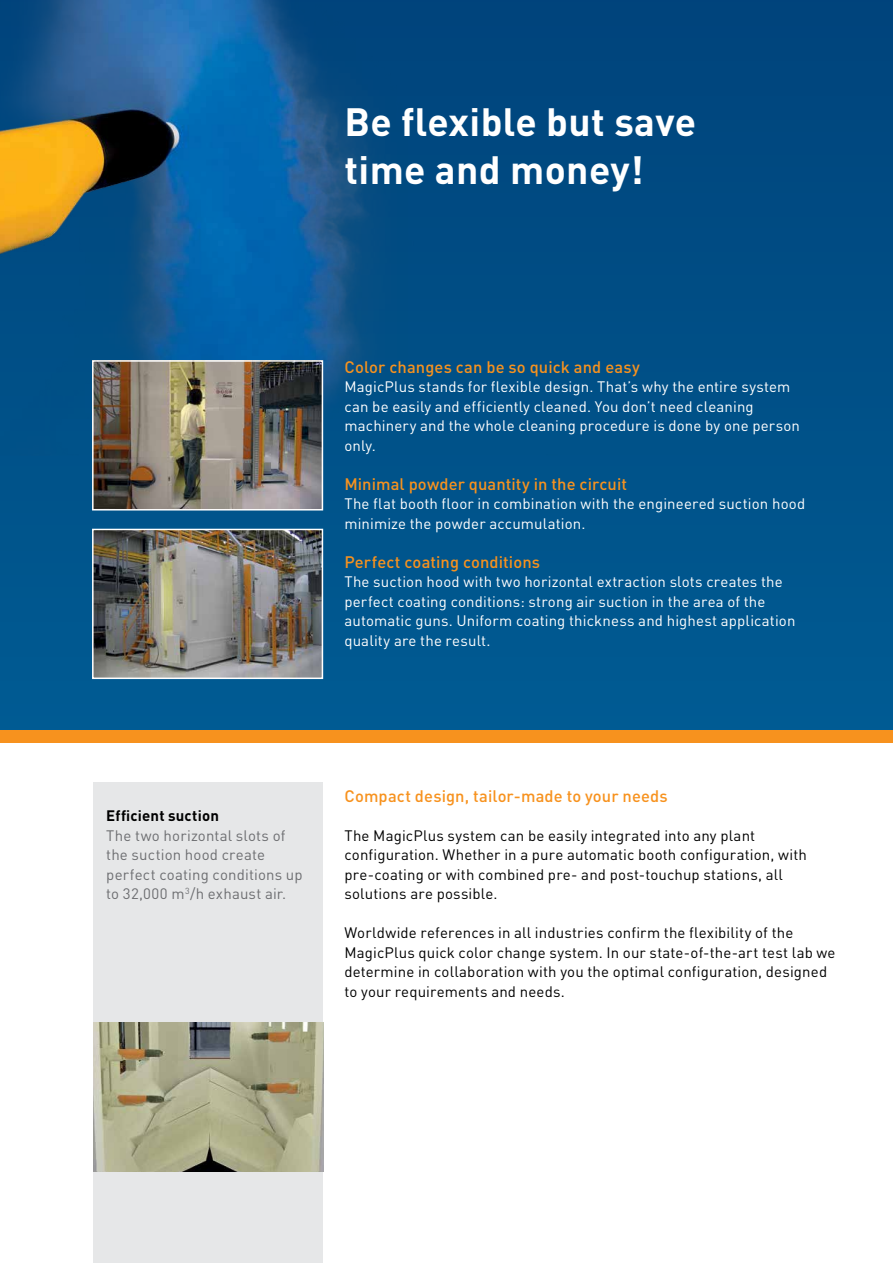
<style>
.page{position:relative;width:893px;height:1263px;background:#fff}
.page>*{position:absolute;margin:0;border:0;box-sizing:border-box;transform-origin:0 0}
.t1{font:700 39px/48px "DIN Pro";letter-spacing:.01em;color:#fff}
.t2{font:500 16.5px "DIN Pro";letter-spacing:.005em;color:#f7921e}
.t3{font:15px/19.5px "DIN Pro";letter-spacing:.01em;color:#fff}
.t4{font:15px/19.5px "DIN Pro";letter-spacing:.01em;color:#000}
.t5{font:15px/19.5px "DIN Pro";letter-spacing:.01em;color:#6d6e71}
.t6{font:700 15px "DIN Pro";letter-spacing:.01em;color:#000}
</style>
<div class="page">
<div style="left:0;top:0;width:893px;height:737px;background:linear-gradient(to right,#045d94,#004e86)"></div>
<div style="left:880px;top:0;width:13px;height:737px;background:#004f87"></div>
<div style="left:0;top:730px;width:893px;height:13px;background:#f7921e"></div>
<img style="left:0;top:0;width:557px;height:456px">
<div style="left:94px;top:782px;width:229px;height:481px;background:#e6e7e8"></div>
<img style="left:94px;top:1023px;width:229px;height:148px">
<img style="left:95px;top:363px;width:225px;height:144px">
<div style="left:92px;top:360px;width:231px;height:150px;border:2px solid #fff"></div>
<img style="left:95px;top:532px;width:225px;height:144px">
<div style="left:92px;top:529px;width:231px;height:150px;border:2px solid #fff"></div>
<h1 class="t1" style="left:344px;top:93px;width:353px">Be flexible but save time and money!</h1>
<p class="t2" style="left:344px;top:353px;width:297px">Color changes can be so quick and easy</p>
<p class="t3" style="left:344px;top:375px;width:457px">MagicPlus stands for flexible design. That’s why the entire system can be easily and efficiently cleaned. You don’t need cleaning machinery and the whole cleaning procedure is done by one person only.</p>
<p class="t2" style="left:344px;top:470px;width:284px">Minimal powder quantity in the circuit</p>
<p class="t3" style="left:344px;top:492px;width:462px">The flat booth floor in combination with the engineered suction hood minimize the powder accumulation.</p>
<p class="t2" style="left:344px;top:548px;width:197px">Perfect coating conditions</p>
<p class="t3" style="left:344px;top:570px;width:452px">The suction hood with two horizontal extraction slots creates the perfect coating conditions: strong air suction in the area of the automatic guns. Uniform coating thickness and highest application quality are the result.</p>
<p class="t6" style="left:106px;top:803px;width:114px">Efficient suction</p>
<p class="t5" style="left:106px;top:824px;width:198px">The two horizontal slots of the suction hood create perfect coating conditions up to 32,000 m<sup>3</sup>/h exhaust air.</p>
<p class="t2" style="left:344px;top:782px;width:325px">Compact design, tailor-made to your needs</p>
<p class="t4" style="left:344px;top:824px;width:464px">The MagicPlus system can be easily integrated into any plant configuration. Whether in a pure automatic booth configuration, with pre-coating or with combined pre- and post-touchup stations, all solutions are possible.</p>
<p class="t4" style="left:344px;top:921px;width:493px">Worldwide references in all industries confirm the flexibility of the MagicPlus quick color change system. In our state-of-the-art test lab we determine in collaboration with you the optimal configuration, designed to your requirements and needs.</p>
</div>
